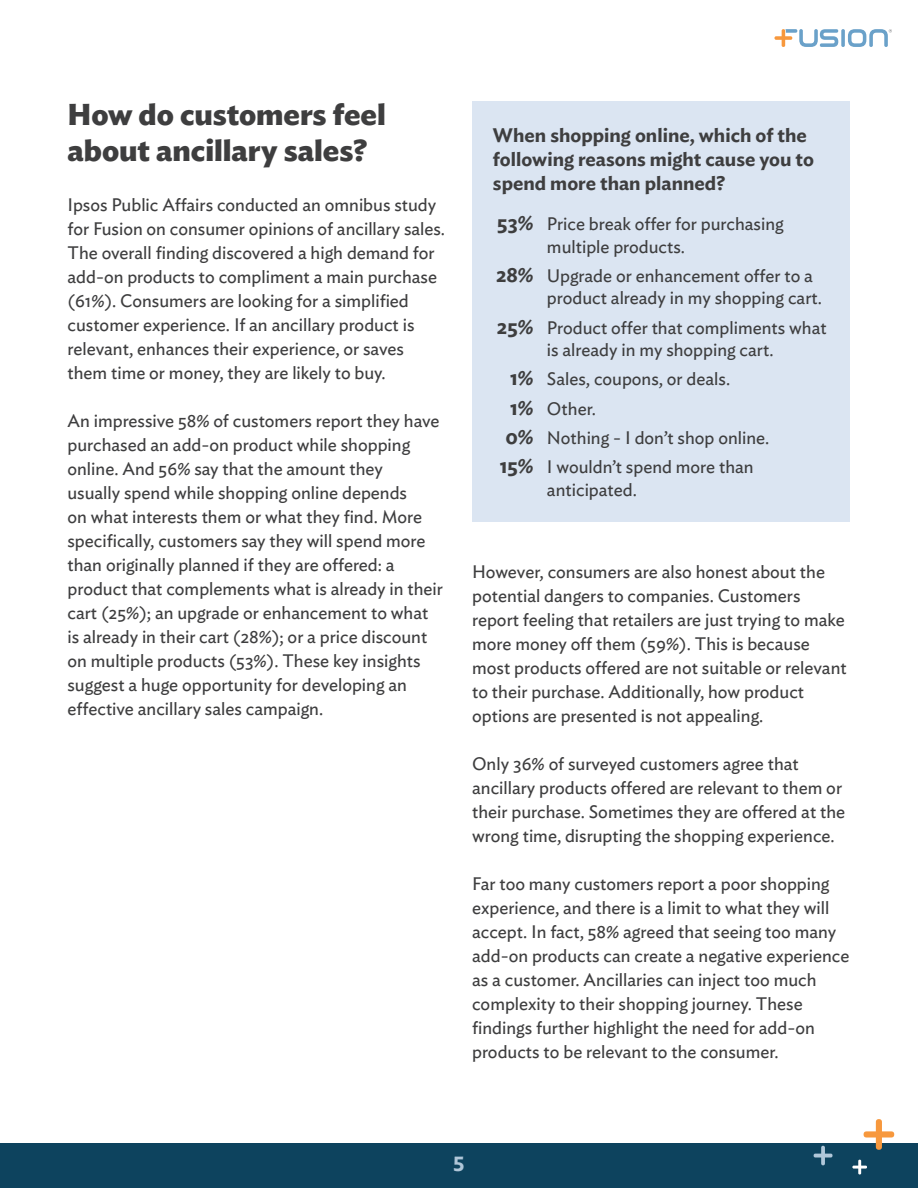
<style>
.page{position:relative;width:918px;height:1188px;background:#fff}
.page>*{position:absolute;margin:0;border:0;box-sizing:border-box;transform-origin:0 0}
.t1{font:700 30px/36px "Ideal Sans";color:#3e3e3f}
.t2{font:600 21px "Ideal Sans";color:#b0c7d9}
.t3{font:600 19.5px/24px "Ideal Sans";color:#3e3e3f}
.t4{font:18px/24px "Ideal Sans";color:#3e3e3f}
.s1{font-weight:600;font-size:21px}
</style>
<div class="page">
<svg style="left:841px;top:29px;width:4px;height:18px"></svg>
<svg style="left:775px;top:29px;width:63px;height:18px"></svg>
<svg style="left:848px;top:29px;width:44px;height:18px"></svg>
<div style="left:0;top:1143px;width:918px;height:45px;background:#0d435e"></div>
<svg style="left:852px;top:1160px;width:15px;height:14px"></svg>
<svg style="left:814px;top:1146px;width:19px;height:19px"></svg>
<svg style="left:864px;top:1119px;width:30px;height:31px"></svg>
<div style="left:472px;top:101px;width:378px;height:421px;background:#dbe5f2"></div>
<h1 class="t1" style="left:68px;top:94px;width:320px">How do customers feel about ancillary sales?</h1>
<p class="t4" style="left:68px;top:191px;width:379px">Ipsos Public Affairs conducted an omnibus study for Fusion on consumer opinions of ancillary sales.<br>The overall finding discovered a high demand for add-on products to compliment a main purchase (61%). Consumers are looking for a simplified customer experience. If an ancillary product is relevant, enhances their experience, or saves them time or money, they are likely to buy.</p>
<p class="t4" style="left:68px;top:407px;width:377px">An impressive 58% of customers report they have purchased an add-on product while shopping online. And 56% say that the amount they<br>usually spend while shopping online depends<br>on what interests them or what they find. More specifically, customers say they will spend more than originally planned if they are offered: a product that complements what is already in their cart (25%); an upgrade or enhancement to what is already in their cart (28%); or a price discount on multiple products (53%). These key insights suggest a huge opportunity for developing an effective ancillary sales campaign.</p>
<p class="t3" style="left:493px;top:121px;width:323px">When shopping online, which of the following reasons might cause you to spend more than planned?</p>
<p class="t4" style="left:547px;top:211px;width:238px;line-height:22.5px;text-indent:-50px"><span class="s1">53%</span> Price break offer for purchasing multiple products.</p>
<p class="t4" style="left:547px;top:263px;width:276px;line-height:22.5px;text-indent:-51px"><span class="s1">28%</span> Upgrade or enhancement offer to a product already in my shopping cart.</p>
<p class="t4" style="left:497px;top:315px;width:331px;line-height:22.5px;text-align:center"><span class="s1">25%</span> Product offer that compliments what is already in my shopping cart.</p>
<p class="t4" style="left:510px;top:366px;width:222px"><span class="s1">1%</span> Sales, coupons, or deals.</p>
<p class="t4" style="left:510px;top:395px;width:87px"><span class="s1">1%</span> Other.</p>
<p class="t4" style="left:505px;top:424px;width:266px"><span class="s1">0%</span> Nothing - I don’t shop online.</p>
<p class="t4" style="left:500px;top:454px;width:256px"><span class="s1">15%</span> I wouldn’t spend more than</p>
<p class="t4" style="left:547px;top:476px;width:91px">anticipated.</p>
<p class="t4" style="left:472px;top:558px;width:376px">However, consumers are also honest about the potential dangers to companies. Customers report feeling that retailers are just trying to make more money off them (59%). This is because most products offered are not suitable or relevant to their purchase. Additionally, how product options are presented is not appealing.</p>
<p class="t4" style="left:472px;top:750px;width:375px">Only 36% of surveyed customers agree that ancillary products offered are relevant to them or their purchase. Sometimes they are offered at the wrong time, disrupting the shopping experience.</p>
<p class="t4" style="left:472px;top:870px;width:379px">Far too many customers report a poor shopping experience, and there is a limit to what they will accept. In fact, 58% agreed that seeing too many add-on products can create a negative experience as a customer. Ancillaries can inject too much complexity to their shopping journey. These findings further highlight the need for add-on products to be relevant to the consumer.</p>
<p class="t2" style="left:453px;top:1148px;width:13px">5</p>
</div>
